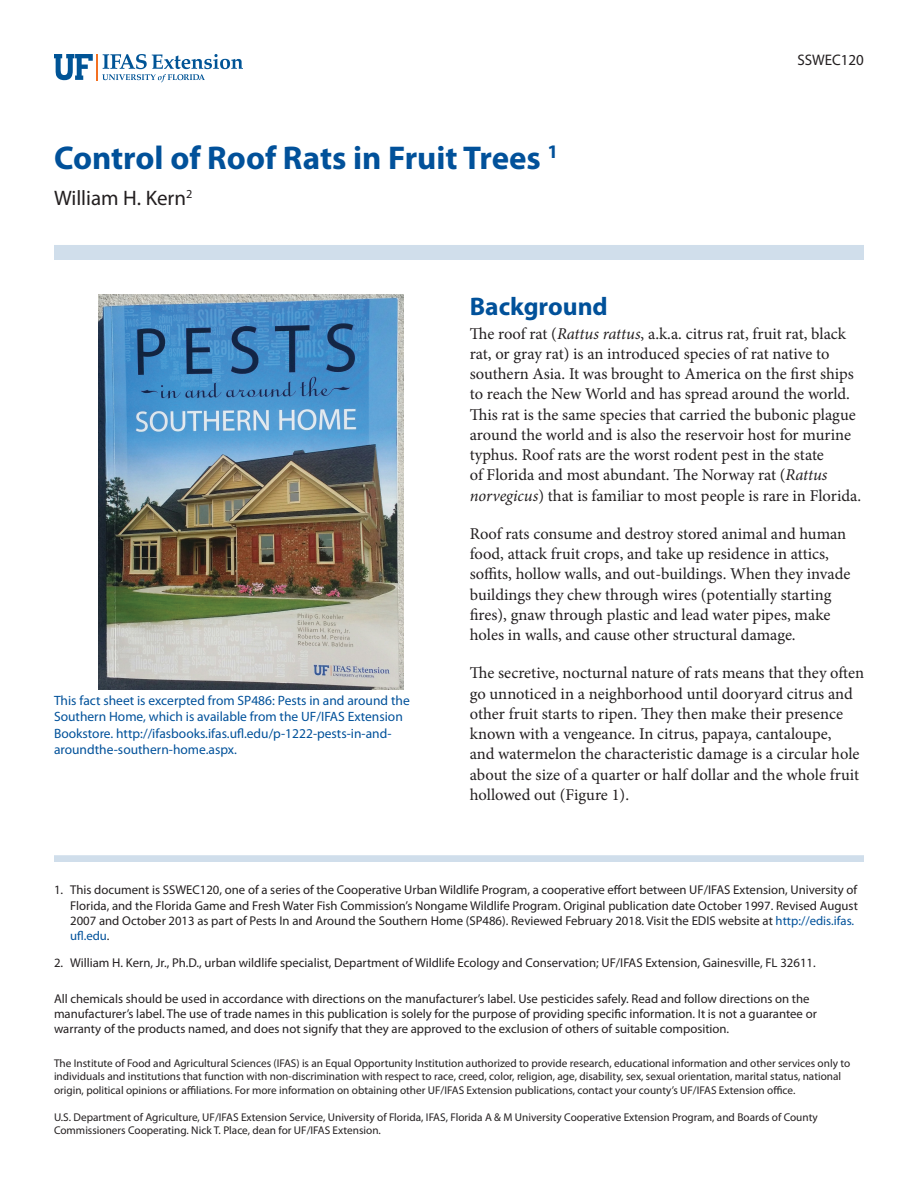
<style>
.page{position:relative;width:918px;height:1188px;background:#fff}
.page>*{position:absolute;margin:0;border:0;box-sizing:border-box;transform-origin:0 0}
.TitleRegular{font:700 33px "Myriad Pro";color:#01519a}
.SectionHeading0{font:700 25.5px "Myriad Pro";color:#01519a}
.Author{font:21px "Myriad Pro";color:#231f20}
.Paragraph{font:16.5px/20.2px "Minion Pro";color:#231f20}
.PubNumber{font:15.3px "Myriad Pro";color:#231f20}
.FigureCaption{font:13.5px/16.5px "Myriad Pro";color:#01519a}
.LegalNotice{font:12.75px/15.3px "Myriad Pro";color:#231f20}
.Disclaimer{font:11.25px/13.5px "Myriad Pro";color:#231f20}
.s1{font-style:italic}
.s2{color:#01519a}
</style>
<div class="page">
<svg style="left:54px;top:54px;width:189px;height:28px"></svg>
<div style="left:54px;top:245px;width:810px;height:15px;background:#d0deeb"></div>
<div style="left:54px;top:855px;width:810px;height:7px;background:#d0deeb"></div>
<img style="left:99px;top:295px;width:304px;height:394px">
<p class="TitleRegular" style="left:54px;top:136px;width:506px">Control of Roof Rats in Fruit Trees <sup>1</sup></p>
<p class="Author" style="left:54px;top:185px;width:140px">William H. Kern<sup>2</sup></p>
<p class="PubNumber" style="left:797px;top:51px;width:68px">SSWEC120</p>
<p class="FigureCaption" style="left:54px;top:692px;width:357px">This fact sheet is excerpted from SP486: Pests in and around the Southern Home, which is available from the UF/IFAS Extension Bookstore. http://ifasbooks.ifas.ufl.edu/p-1222-pests-in-and&shy;aroundthe-southern-home.aspx.</p>
<p class="SectionHeading0" style="left:470px;top:290px;width:140px">Background</p>
<p class="Paragraph" style="left:470px;top:323px;width:393px">The roof rat (<span class="s1">Rattus rattus</span>, a.k.a. citrus rat, fruit rat, black rat, or gray rat) is an introduced species of rat native to southern Asia. It was brought to America on the first ships to reach the New World and has spread around the world.<br>This rat is the same species that carried the bubonic plague around the world and is also the reservoir host for murine typhus. Roof rats are the worst rodent pest in the state<br>of Florida and most abundant. The Norway rat (<span class="s1">Rattus norvegicus</span>) that is familiar to most people is rare in Florida.</p>
<p class="Paragraph" style="left:470px;top:524px;width:382px">Roof rats consume and destroy stored animal and human food, attack fruit crops, and take up residence in attics, soffits, hollow walls, and out-buildings. When they invade buildings they chew through wires (potentially starting fires), gnaw through plastic and lead water pipes, make holes in walls, and cause other structural damage.</p>
<p class="Paragraph" style="left:470px;top:663px;width:396px">The secretive, nocturnal nature of rats means that they often go unnoticed in a neighborhood until dooryard citrus and other fruit starts to ripen. They then make their presence known with a vengeance. In citrus, papaya, cantaloupe,<br>and watermelon the characteristic damage is a circular hole about the size of a quarter or half dollar and the whole fruit hollowed out (Figure 1).</p>
<p class="LegalNotice" style="left:70px;top:882px;width:789px;text-indent:-16px">1. This document is SSWEC120, one of a series of the Cooperative Urban Wildlife Program, a cooperative effort between UF/IFAS Extension, University of Florida, and the Florida Game and Fresh Water Fish Commission’s Nongame Wildlife Program. Original publication date October 1997. Revised August 2007 and October 2013 as part of Pests In and Around the Southern Home (SP486). Reviewed February 2018. Visit the EDIS website at <span class="s2">http://edis.ifas. ufl.edu</span>.</p>
<p class="LegalNotice" style="left:54px;top:955px;width:763px">2. William H. Kern, Jr., Ph.D., urban wildlife specialist, Department of Wildlife Ecology and Conservation; UF/IFAS Extension, Gainesville, FL 32611.</p>
<p class="LegalNotice" style="left:54px;top:990px;width:764px">All chemicals should be used in accordance with directions on the manufacturer’s label. Use pesticides safely. Read and follow directions on the manufacturer’s label. The use of trade names in this publication is solely for the purpose of providing specific information. It is not a guarantee or warranty of the products named, and does not signify that they are approved to the exclusion of others of suitable composition.</p>
<p class="Disclaimer" style="left:54px;top:1056px;width:798px">The Institute of Food and Agricultural Sciences (IFAS) is an Equal Opportunity Institution authorized to provide research, educational information and other services only to individuals and institutions that function with non-discrimination with respect to race, creed, color, religion, age, disability, sex, sexual orientation, marital status, national origin, political opinions or affiliations. For more information on obtaining other UF/IFAS Extension publications, contact your county’s UF/IFAS Extension office.</p>
<p class="Disclaimer" style="left:54px;top:1110px;width:765px">U.S. Department of Agriculture, UF/IFAS Extension Service, University of Florida, IFAS, Florida A &amp; M University Cooperative Extension Program, and Boards of County<br>Commissioners Cooperating. Nick T. Place, dean for UF/IFAS Extension.</p>
</div>
